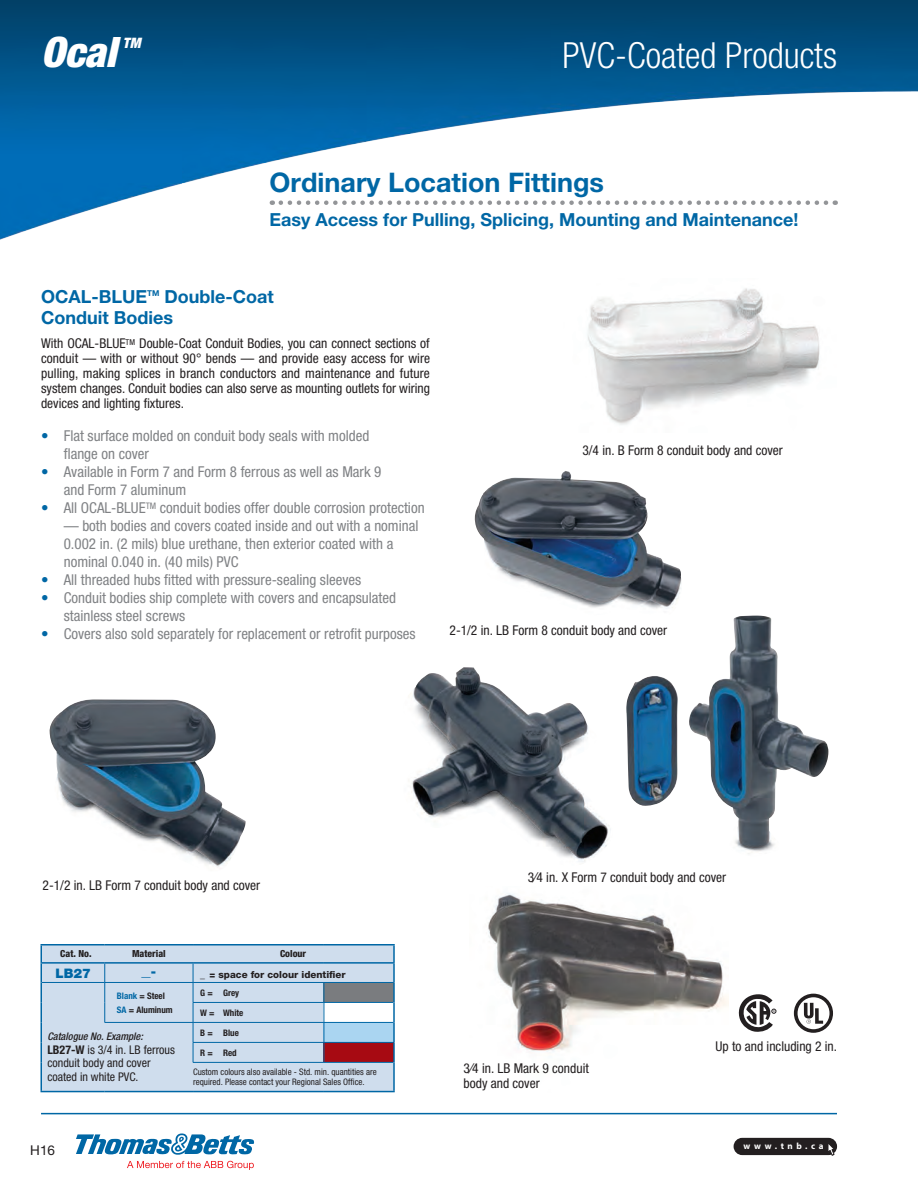
<style>
.page{position:relative;width:918px;height:1188px;background:#fff}
.page>*{position:absolute;margin:0;border:0;box-sizing:border-box;transform-origin:0 0}
.t1{font:italic 900 condensed 42px "Helvetica Neue LT Std";color:#fff}
.t2{font:300 condensed 36px "Helvetica Neue LT Std";color:#fff}
.t3{font:700 27px "Helvetica Neue LT Std";color:#0067a5}
.t4{font:700 18px/21px "Helvetica Neue LT Std";color:#0067a5}
.t5{font:condensed 15px/18px "Helvetica Neue LT Std";color:#808285}
.t6{font:italic 900 condensed 14.4px "Helvetica Neue LT Std";color:#fff}
.t7{font:condensed 13.5px/15px "Helvetica Neue LT Std";color:#231f20;text-align:justify}
.t8{font:13.5px "Helvetica Neue LT Std";color:#231f20}
.t9{font:900 13.2px "Helvetica Neue LT Std";color:#0067a5}
.t10{font:900 13.2px "Helvetica Neue LT Std";color:#0067a5;scale:1.4 1}
.t11{font:condensed 12px/13.5px "Helvetica Neue LT Std";color:#231f20}
.t12{font:italic 500 condensed 10.5px "Helvetica Neue LT Std";color:#231f20}
.t13{font:800 9.75px "Helvetica Neue LT Std";color:#231f20}
.t14{font:800 condensed 9.75px "Helvetica Neue LT Std";color:#231f20}
.t15{font:condensed 9px/9.8px "Helvetica Neue LT Std";color:#231f20}
.t16{font:700 condensed 9px "Helvetica Neue LT Std";color:#231f20}
.t17{font:700 9px "Myriad Pro";letter-spacing:.405em;color:#fff}
.s1{color:#0067a5}
.s2{font-weight:900;font-stretch:condensed}
.s3{font-weight:700}
</style>
<div class="page">
<div style="left:734px;top:1138px;width:103px;height:17px;background:#231f20;border-radius:9px"></div>
<svg style="left:828px;top:1144px;width:7px;height:12px"></svg>
<img style="left:0;top:0;width:918px;height:240px">
<hr style="left:41px;top:1113px;width:796px;height:1px;background:#0067a5">
<img style="left:689px;top:615px;width:139px;height:239px">
<img style="left:410px;top:667px;width:201px;height:195px">
<img style="left:488px;top:893px;width:240px;height:159px">
<img style="left:587px;top:288px;width:233px;height:137px">
<img style="left:474px;top:471px;width:208px;height:138px">
<img style="left:50px;top:699px;width:196px;height:168px">
<svg style="left:127px;top:1161px;width:127px;height:9px"></svg>
<svg style="left:76px;top:1133px;width:178px;height:22px"></svg>
<svg style="left:281px;top:200px;width:555px;height:5px"></svg>
<svg style="left:794px;top:994px;width:39px;height:39px"></svg>
<svg style="left:739px;top:994px;width:37px;height:38px"></svg>
<div style="left:42px;top:946px;width:351px;height:145px;background:#cfdded"></div>
<div style="left:324px;top:982px;width:70px;height:20px;background:#7a7c7f"></div>
<div style="left:324px;top:1002px;width:70px;height:20px;background:#fff"></div>
<div style="left:324px;top:1022px;width:70px;height:20px;background:#aad5f1"></div>
<div style="left:324px;top:1042px;width:70px;height:20px;background:#a70a12"></div>
<hr style="left:40px;top:1091px;width:65px;height:1px;background:#0067a5">
<hr style="left:105px;top:1091px;width:88px;height:1px;background:#0067a5">
<hr style="left:105px;top:1022px;width:88px;height:1px;background:#0067a5">
<hr style="left:105px;top:944px;width:88px;height:2px;background:#0067a5">
<hr style="left:193px;top:944px;width:131px;height:2px;background:#0067a5">
<hr style="left:324px;top:944px;width:71px;height:2px;background:#0067a5">
<hr style="left:393px;top:982px;width:2px;height:20px;background:#0067a5">
<hr style="left:393px;top:1002px;width:2px;height:20px;background:#0067a5">
<hr style="left:393px;top:1022px;width:2px;height:20px;background:#0067a5">
<hr style="left:393px;top:1042px;width:2px;height:20px;background:#0067a5">
<hr style="left:193px;top:1091px;width:131px;height:1px;background:#0067a5">
<hr style="left:324px;top:1091px;width:71px;height:1px;background:#0067a5">
<hr style="left:393px;top:1062px;width:2px;height:29px;background:#0067a5">
<hr style="left:40px;top:944px;width:65px;height:2px;background:#0067a5">
<svg style="left:40px;top:946px;width:2px;height:36px"></svg>
<hr style="left:40px;top:982px;width:2px;height:20px;background:#0067a5">
<hr style="left:40px;top:1002px;width:2px;height:20px;background:#0067a5">
<hr style="left:40px;top:1022px;width:2px;height:20px;background:#0067a5">
<hr style="left:40px;top:1042px;width:2px;height:20px;background:#0067a5">
<hr style="left:40px;top:1062px;width:2px;height:29px;background:#0067a5">
<hr style="left:40px;top:962px;width:65px;height:2px;background:#0067a5">
<hr style="left:105px;top:962px;width:88px;height:2px;background:#0067a5">
<hr style="left:193px;top:962px;width:131px;height:2px;background:#0067a5">
<hr style="left:324px;top:962px;width:71px;height:2px;background:#0067a5">
<hr style="left:193px;top:1002px;width:131px;height:1px;background:#0067a5">
<hr style="left:324px;top:1002px;width:69px;height:1px;background:#0067a5">
<hr style="left:193px;top:1022px;width:131px;height:1px;background:#0067a5">
<hr style="left:324px;top:1022px;width:69px;height:1px;background:#0067a5">
<hr style="left:193px;top:1042px;width:131px;height:1px;background:#0067a5">
<hr style="left:324px;top:1042px;width:69px;height:1px;background:#0067a5">
<svg style="left:324px;top:983px;width:1px;height:79px"></svg>
<hr style="left:193px;top:1062px;width:131px;height:1px;background:#0067a5">
<hr style="left:324px;top:1062px;width:69px;height:1px;background:#0067a5">
<svg style="left:193px;top:964px;width:1px;height:98px"></svg>
<hr style="left:42px;top:982px;width:63px;height:1px;background:#0067a5">
<hr style="left:105px;top:982px;width:88px;height:1px;background:#0067a5">
<hr style="left:193px;top:982px;width:131px;height:1px;background:#0067a5">
<hr style="left:324px;top:982px;width:69px;height:1px;background:#0067a5">
<svg style="left:393px;top:946px;width:2px;height:36px"></svg>
<svg style="left:105px;top:964px;width:1px;height:58px"></svg>
<h1 class="t1" style="left:41px;top:27px;width:77px">Ocal</h1>
<p class="t6" style="left:123px;top:34px;width:19px">TM</p>
<p class="t2" style="left:563px;top:34px;width:276px">PVC-Coated Products</p>
<p class="t3" style="left:270px;top:166px;width:336px">Ordinary Location Fittings</p>
<p class="t4" style="left:270px;top:209px;width:530px">Easy Access for Pulling, Splicing, Mounting and Maintenance!</p>
<p class="t4" style="left:41px;top:286px;width:234px">OCAL-BLUE<sup>TM</sup> Double-Coat<br>Conduit Bodies</p>
<p class="t7" style="left:41px;top:336px;width:391px">With OCAL-BLUE<sup>TM</sup> Double-Coat Conduit Bodies, you can connect sections of conduit — with or without 90° bends — and provide easy access for wire pulling, making splices in branch conductors and maintenance and future system changes. Conduit bodies can also serve as mounting outlets for wiring devices and lighting fixtures.</p>
<p class="t5" style="left:64px;top:427px;width:307px;text-indent:-23px"><span class="s1">•</span> Flat surface molded on conduit body seals with molded flange on cover</p>
<p class="t5" style="left:64px;top:463px;width:319px;text-indent:-23px"><span class="s1">•</span> Available in Form 7 and Form 8 ferrous as well as Mark 9 and Form 7 aluminum</p>
<p class="t5" style="left:41px;top:499px;width:385px"><span class="s1">•</span> All OCAL-BLUE<sup>TM</sup> conduit bodies offer double corrosion protection</p>
<p class="t5" style="left:64px;top:517px;width:356px">— both bodies and covers coated inside and out with a nominal<br>0.002 in. (2 mils) blue urethane, then exterior coated with a nominal 0.040 in. (40 mils) PVC</p>
<p class="t5" style="left:41px;top:571px;width:322px"><span class="s1">•</span> All threaded hubs fitted with pressure-sealing sleeves</p>
<p class="t5" style="left:64px;top:589px;width:334px;text-indent:-23px"><span class="s1">•</span> Conduit bodies ship complete with covers and encapsulated stainless steel screws</p>
<p class="t5" style="left:41px;top:625px;width:376px"><span class="s1">•</span> Covers also sold separately for replacement or retrofit purposes</p>
<p class="t7" style="left:582px;top:443px;width:202px">3/4 in. B Form 8 conduit body and cover</p>
<p class="t7" style="left:450px;top:623px;width:219px">2-1/2 in. LB Form 8 conduit body and cover</p>
<p class="t7" style="left:43px;top:878px;width:219px">2-1/2 in. LB Form 7 conduit body and cover</p>
<p class="t14" style="left:60px;top:948px;width:33px">Cat. No.</p>
<p class="t14" style="left:132px;top:948px;width:35px">Material</p>
<p class="t14" style="left:280px;top:948px;width:28px">Colour</p>
<p class="t9" style="left:55px;top:965px;width:37px">LB27</p>
<p class="t10" style="left:142px;top:964px;width:12px">_-</p>
<p class="t13" style="left:200px;top:969px;width:147px"><span class="s2">_</span> = space for colour identifier</p>
<p class="t16" style="left:117px;top:990px;width:50px"><span class="s1">Blank</span> = Steel</p>
<p class="t16" style="left:117px;top:1004px;width:57px"><span class="s1">SA</span> = Aluminum</p>
<p class="t16" style="left:200px;top:987px;width:40px">G = Grey</p>
<p class="t16" style="left:200px;top:1007px;width:45px">W = White</p>
<p class="t12" style="left:47px;top:1030px;width:97px">Catalogue No. Example:</p>
<p class="t11" style="left:47px;top:1043px;width:129px"><span class="s3">LB27-W</span> is 3/4 in. LB ferrous conduit body and cover coated in white PVC.</p>
<p class="t16" style="left:200px;top:1027px;width:40px">B = Blue</p>
<p class="t16" style="left:200px;top:1047px;width:38px">R = Red</p>
<p class="t15" style="left:193px;top:1067px;width:185px">Custom colours also available - Std. min. quantities are required. Please contact your Regional Sales Office.</p>
<p class="t8" style="left:30px;top:1142px;width:26px">H16</p>
<p class="t7" style="left:528px;top:870px;width:200px">3⁄4 in. X Form 7 conduit body and cover</p>
<p class="t7" style="left:464px;top:1060px;width:127px">3⁄4 in. LB Mark 9 conduit body and cover</p>
<p class="t7" style="left:716px;top:1038px;width:123px">Up to and including 2 in.</p>
<p class="t17" style="left:743px;top:1140px;width:82px">www.tnb.ca</p>
</div>
